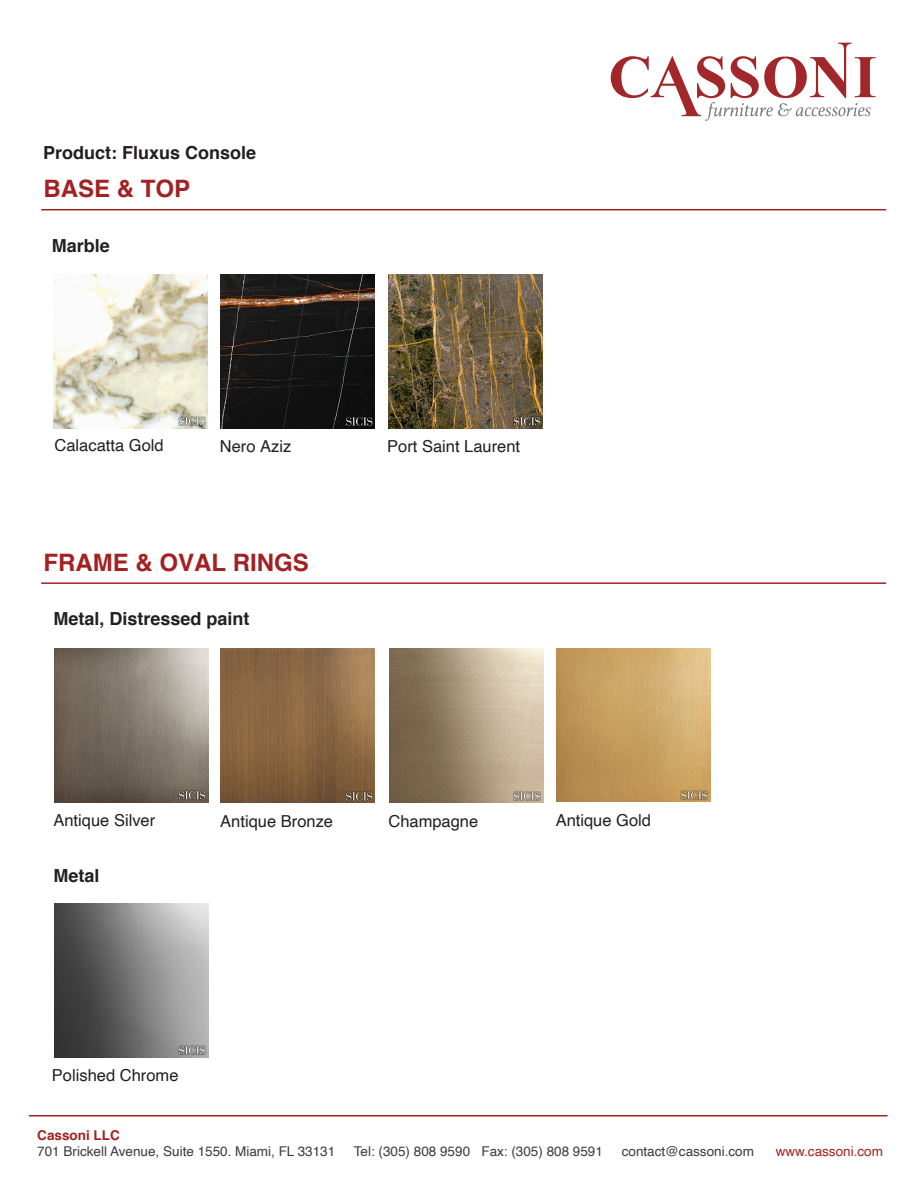
<style>
.page{position:relative;width:918px;height:1188px;background:#fff}
.page>*{position:absolute;margin:0;border:0;box-sizing:border-box;transform-origin:0 0}
.t1{font:700 24px "Helvetica";color:#a32122}
.t2{font:700 18px "Helvetica";color:#231f20}
.t3{font:16.5px "Helvetica";color:#231f20}
.t4{font:13.5px "Helvetica";color:#3c3c3b}
.t5{font:13.5px "Helvetica";color:#a32122}
.t6{font:700 13.5px "Helvetica";color:#a32122}
</style>
<div class="page">
<svg style="left:611px;top:43px;width:265px;height:78px"></svg>
<svg style="left:191px;top:1116px;width:13px;height:1px"></svg>
<hr style="left:41px;top:209px;width:845px;height:1px;background:#a3211f">
<hr style="left:29px;top:1115px;width:859px;height:1px;background:#a3211f">
<img style="left:54px;top:274px;width:154px;height:154px">
<img style="left:221px;top:274px;width:153px;height:154px">
<img style="left:389px;top:274px;width:154px;height:154px">
<hr style="left:41px;top:582px;width:845px;height:2px;background:#a3211f">
<img style="left:54px;top:649px;width:154px;height:153px">
<img style="left:221px;top:649px;width:154px;height:153px">
<img style="left:389px;top:649px;width:154px;height:153px">
<img style="left:557px;top:648px;width:154px;height:154px">
<img style="left:54px;top:903px;width:154px;height:154px">
<p class="t2" style="left:43px;top:138px;width:215px">Product: Fluxus Console</p>
<h1 class="t1" style="left:43px;top:170px;width:148px">BASE &amp; TOP</h1>
<p class="t2" style="left:52px;top:231px;width:60px">Marble</p>
<p class="t3" style="left:55px;top:433px;width:111px">Calacatta Gold</p>
<p class="t3" style="left:220px;top:433px;width:73px">Nero Aziz</p>
<p class="t3" style="left:387px;top:433px;width:134px">Port Saint Laurent</p>
<h1 class="t1" style="left:43px;top:543px;width:267px">FRAME &amp; OVAL RINGS</h1>
<p class="t2" style="left:53px;top:604px;width:198px">Metal, Distressed paint</p>
<p class="t3" style="left:53px;top:808px;width:103px">Antique Silver</p>
<p class="t3" style="left:220px;top:808px;width:114px">Antique Bronze</p>
<p class="t3" style="left:388px;top:808px;width:91px">Champagne</p>
<p class="t3" style="left:556px;top:808px;width:97px">Antique Gold</p>
<p class="t2" style="left:53px;top:861px;width:48px">Metal</p>
<p class="t3" style="left:52px;top:1063px;width:128px">Polished Chrome</p>
<p class="t6" style="left:37px;top:1125px;width:84px">Cassoni LLC</p>
<p class="t4" style="left:37px;top:1141px;width:299px">701 Brickell Avenue, Suite 1550. Miami, FL 33131</p>
<p class="t4" style="left:354px;top:1141px;width:251px">Tel: (305) 808 9590 Fax: (305) 808 9591</p>
<p class="t4" style="left:622px;top:1141px;width:134px">contact@cassoni.com</p>
<p class="t5" style="left:776px;top:1141px;width:109px">www.cassoni.com</p>
</div>
